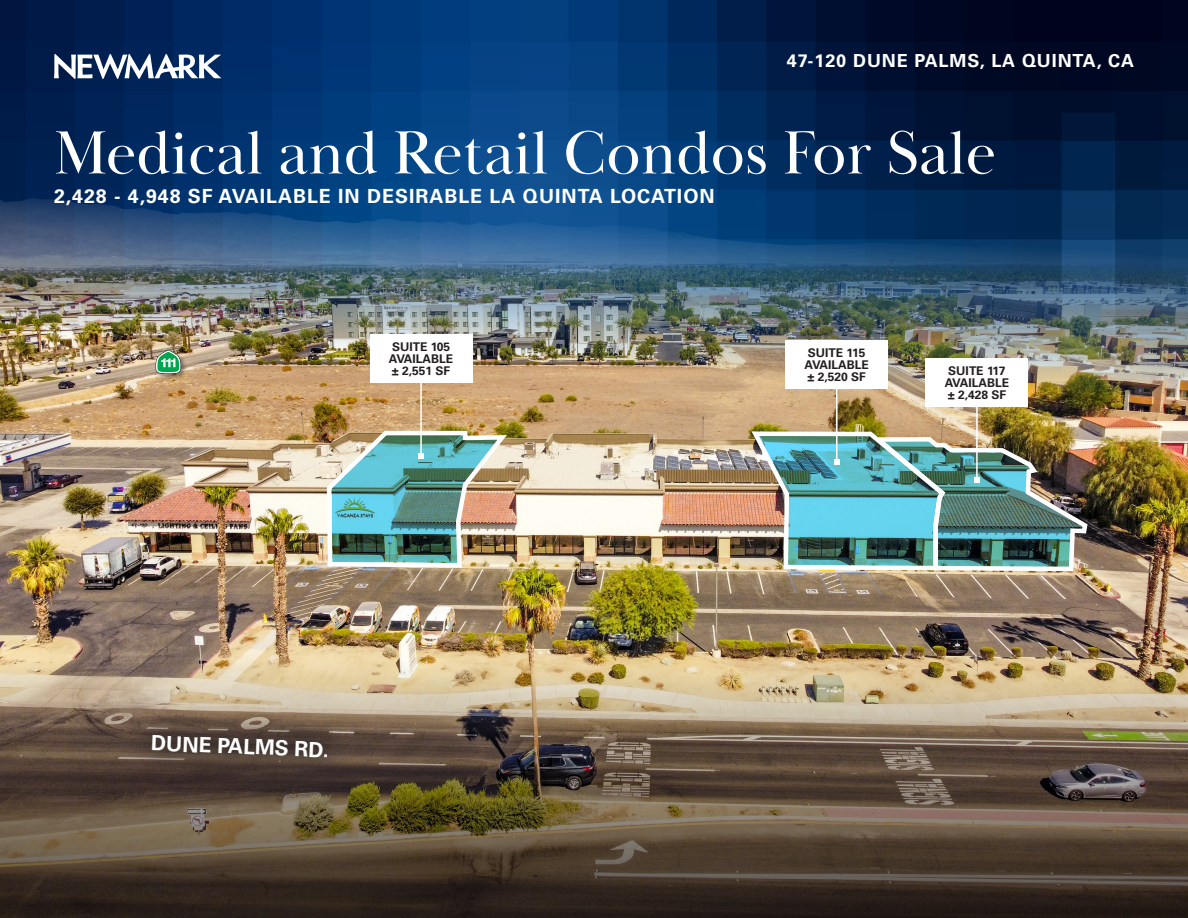
<style>
.page{position:relative;width:1188px;height:918px;background:#fff}
.page>*{position:absolute;margin:0;border:0;box-sizing:border-box;transform-origin:0 0}
.t1{font:63px "Baskerville Display PT";color:#fff}
.t2{font:700 21px "Univers LT Pro 65";color:#fff}
.H2_a_17_28{font:700 19.5px "Univers LT Pro 65";letter-spacing:.05em;color:#fff}
.Head_9_11_CAPS{font:700 18px "Univers LT Pro 65";letter-spacing:.05em;color:#fff}
.t3{font:700 12px "Univers LT Pro 65";color:#231f20}
</style>
<div class="page">
<svg style="left:0;top:0;width:1188px;height:189px;background:#012859"></svg>
<img style="left:0;top:189px;width:1188px;height:456px">
<img style="left:0;top:645px;width:1188px;height:273px">
<svg style="left:54px;top:54px;width:167px;height:25px"></svg>
<div style="left:154px;top:349px;width:33px;height:31px;background:#231f20;opacity:.5"></div>
<svg style="left:156px;top:350px;width:25px;height:24px"></svg>
<svg style="left:121px;top:704px;width:236px;height:84px;background:#5f4f44"></svg>
<hr style="left:836px;top:389px;width:2px;height:73px;background:#fff">
<hr style="left:976px;top:407px;width:2px;height:73px;background:#fff">
<img style="left:748px;top:429px;width:342px;height:144px">
<div style="left:785px;top:341px;width:103px;height:48px;background:#fff"></div>
<div style="left:925px;top:359px;width:103px;height:48px;background:#fff"></div>
<hr style="left:420px;top:383px;width:2px;height:73px;background:#fff">
<img style="left:325px;top:429px;width:187px;height:141px">
<div style="left:370px;top:335px;width:102px;height:48px;background:#fff"></div>
<p class="Head_9_11_CAPS" style="left:787px;top:48px;width:349px">47-120 DUNE PALMS, LA QUINTA, CA</p>
<p class="t1" style="left:54px;top:115px;width:944px">Medical and Retail Condos For Sale</p>
<p class="H2_a_17_28" style="left:54px;top:183px;width:662px">2,428 - 4,948 SF AVAILABLE IN DESIRABLE LA QUINTA LOCATION</p>
<p class="t3" style="left:392px;top:338px;width:59px">SUITE 105</p>
<p class="t3" style="left:389px;top:350px;width:66px">AVAILABLE</p>
<p class="t3" style="left:392px;top:362px;width:60px">± 2,551 SF</p>
<p class="t3" style="left:808px;top:344px;width:59px">SUITE 115</p>
<p class="t3" style="left:805px;top:356px;width:66px">AVAILABLE</p>
<p class="t3" style="left:808px;top:368px;width:60px">± 2,520 SF</p>
<p class="t3" style="left:948px;top:362px;width:59px">SUITE 117</p>
<p class="t3" style="left:945px;top:374px;width:66px">AVAILABLE</p>
<p class="t3" style="left:948px;top:386px;width:60px">± 2,428 SF</p>
<p class="t2" style="left:151px;top:729px;width:180px;rotate:2deg">DUNE PALMS RD.</p>
</div>
